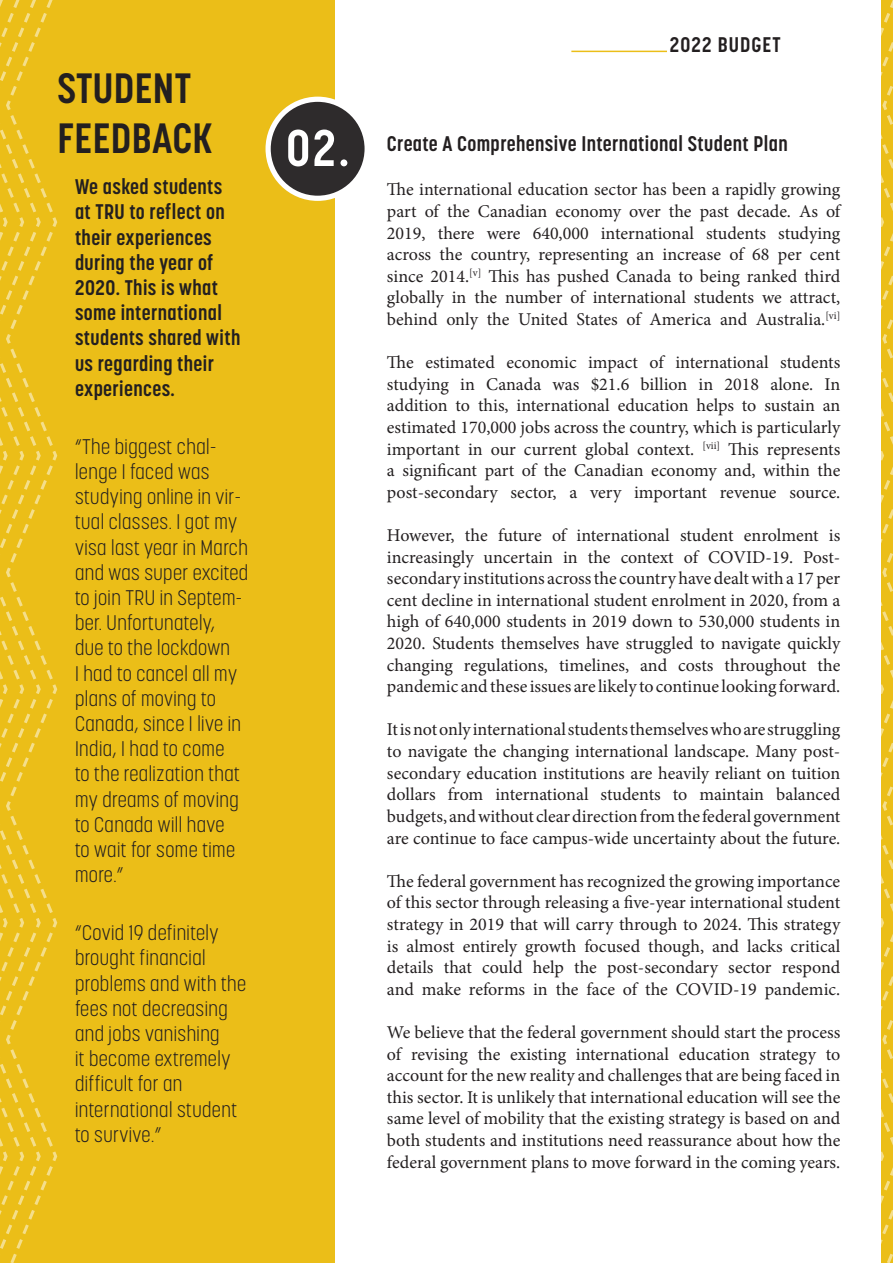
<style>
.page{position:relative;width:893px;height:1263px;background:#fff}
.page>*{position:absolute;margin:0;border:0;box-sizing:border-box;transform-origin:0 0}
.Center{font:700 51px "Korolev Condensed";color:#fff}
.Left{font:700 42px/50.4px "Korolev Condensed";letter-spacing:.01em;color:#231f20}
.Left-2{font:300 21px/25.2px "Korolev Condensed";letter-spacing:.02em;color:#231f20}
.Left-3{font:700 21px/25.2px "Korolev Condensed";letter-spacing:.02em;color:#231f20}
.Left_Justify{font:700 21px "Korolev Condensed";letter-spacing:.02em;color:#231f20}
.Left-4{font:700 21px "Korolev Condensed";letter-spacing:.05em;color:#231f20}
.Left-5{font:18px/21.6px "Minion Pro";color:#231f20;text-align:justify}
</style>
<div class="page">
<div style="left:0;top:0;width:335px;height:1263px;background:#ebbe18"></div>
<svg style="left:0;top:0;width:4px;height:1249px"></svg>
<svg style="left:4px;top:0;width:54px;height:1263px"></svg>
<svg style="left:881px;top:0;width:12px;height:1263px;background:#ecc125"></svg>
<hr style="left:571px;top:51px;width:96px;height:1px;background:#ebbe18">
<div style="left:268px;top:99px;width:99px;height:99px;background:#2e2b2c;border-radius:50%"></div>
<div style="left:266px;top:97px;width:104px;height:104px;border:5px solid #fff;border-radius:50%"></div>
<p class="Left" style="left:57px;top:63px;width:157px">STUDENT<br>FEEDBACK</p>
<p class="Left-3" style="left:75px;top:174px;width:167px">We asked students at TRU to reflect on their experiences during the year of<br>2020. This is what some international students shared with us regarding their experiences.</p>
<p class="Left-2" style="left:75px;top:434px;width:175px">“The biggest chal&shy;lenge I faced was studying online in vir&shy;tual classes. I got my visa last year in March and was super excited to join TRU in Septem&shy;ber. Unfortunately, due to the lockdown<br>I had to cancel all my plans of moving to<br>Canada, since I live in<br>India, I had to come<br>to the realization that my dreams of moving to Canada will have<br>to wait for some time more.”</p>
<p class="Left-2" style="left:75px;top:920px;width:173px">“Covid 19 definitely brought financial problems and with the fees not decreasing and jobs vanishing<br>it become extremely difficult for an international student to survive.”</p>
<p class="Center" style="left:286px;top:118px;width:65px">02.</p>
<p class="Left-4" style="left:670px;top:32px;width:112px">2022 BUDGET</p>
<p class="Left_Justify" style="left:387px;top:132px;width:402px">Create A Comprehensive International Student Plan</p>
<p class="Left-5" style="left:387px;top:179px;width:455px">The international education sector has been a rapidly growing part of the Canadian economy over the past decade. As of 2019, there were 640,000 international students studying across the country, representing an increase of 68 per cent since 2014.<sup>[v]</sup> This has pushed Canada to being ranked third globally in the number of international students we attract, behind only the United States of America and Australia.<sup>[vi]</sup></p>
<p class="Left-5" style="left:387px;top:352px;width:455px">The estimated economic impact of international students studying in Canada was $21.6 billion in 2018 alone. In addition to this, international education helps to sustain an estimated 170,000 jobs across the country, which is particularly important in our current global context. <sup>[vii]</sup> This represents a significant part of the Canadian economy and, within the post-secondary sector, a very important revenue source.</p>
<p class="Left-5" style="left:387px;top:525px;width:455px">However, the future of international student enrolment is increasingly uncertain in the context of COVID-19. Post&shy;secondary institutions across the country have dealt with a 17 per cent decline in international student enrolment in 2020, from a high of 640,000 students in 2019 down to 530,000 students in 2020. Students themselves have struggled to navigate quickly changing regulations, timelines, and costs throughout the pandemic and these issues are likely to continue looking forward.</p>
<p class="Left-5" style="left:387px;top:719px;width:455px">It is not only international students themselves who are struggling to navigate the changing international landscape. Many post&shy;secondary education institutions are heavily reliant on tuition dollars from international students to maintain balanced budgets, and without clear direction from the federal government are continue to face campus-wide uncertainty about the future.</p>
<p class="Left-5" style="left:387px;top:870px;width:455px">The federal government has recognized the growing importance of this sector through releasing a five-year international student strategy in 2019 that will carry through to 2024. This strategy is almost entirely growth focused though, and lacks critical details that could help the post-secondary sector respond and make reforms in the face of the COVID-19 pandemic.</p>
<p class="Left-5" style="left:387px;top:1021px;width:455px">We believe that the federal government should start the process of revising the existing international education strategy to account for the new reality and challenges that are being faced in this sector. It is unlikely that international education will see the same level of mobility that the existing strategy is based on and both students and institutions need reassurance about how the federal government plans to move forward in the coming years.</p>
</div>
